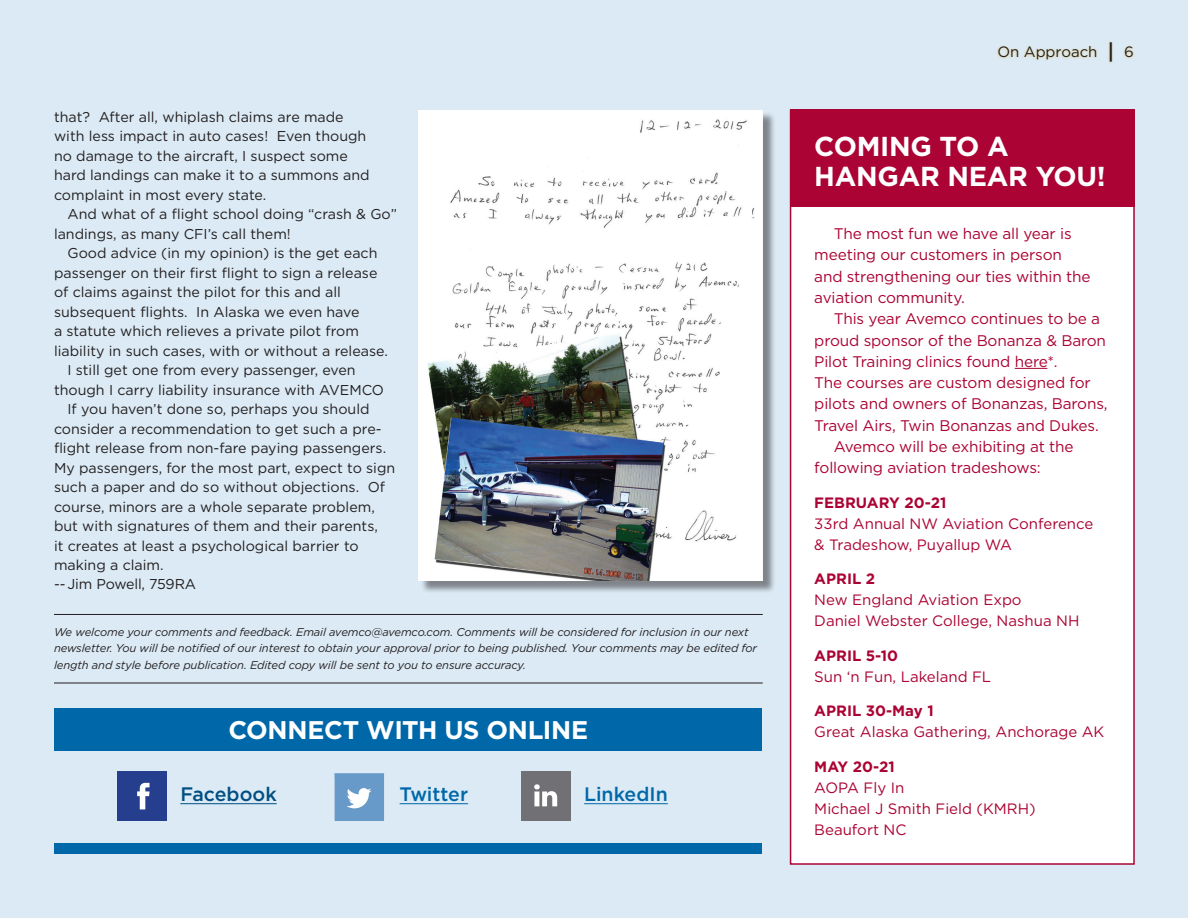
<style>
.page{position:relative;width:1188px;height:918px;background:#dbeaf5}
.page>*{position:absolute;margin:0;border:0;box-sizing:border-box;transform-origin:0 0}
.t1{font:700 27.3px/30px "Gotham";letter-spacing:-.01em;color:#fff}
.t2{font:700 25.5px "Gotham";letter-spacing:-.01em;color:#fff}
.t3{font:500 19.5px "Gotham";letter-spacing:-.005em;color:#0068a9}
.t4{font:500 19.5px "Gotham";color:#004e82}
.t5{font:15.3px/21.3px "Gotham";letter-spacing:-.01em;color:#ab0333}
.t6{font:15px/21px "Gotham";color:#ab0333}
.t7{font:700 15px "Gotham";color:#ab0333}
.t8{font:15px "Gotham";color:#231f20}
.t9{font:14.25px/19.5px "Gotham";color:#231f20}
.t10{font:italic 11.25px/16.5px "Gotham";letter-spacing:-.01em;color:#231f20}
.s1{font-weight:500;font-size:21px}
</style>
<div class="page">
<hr style="left:54px;top:614px;width:709px;height:1px;background:#231f20">
<hr style="left:54px;top:683px;width:709px;height:1px;background:#231f20">
<div style="left:996px;top:40px;width:139px;height:24px;background:#fcb814;opacity:.52"></div>
<div style="left:55px;top:844px;width:707px;height:10px;background:#0068a9"></div>
<div style="left:55px;top:708px;width:707px;height:42px;background:#0068a9"></div>
<div style="left:420px;top:112px;width:356px;height:482px;background:#231f20;opacity:.5"></div>
<img style="left:419px;top:110px;width:344px;height:471px">
<div style="left:790px;top:109px;width:345px;height:756px;background:#fff;border:2px solid #ab0333"></div>
<div style="left:790px;top:109px;width:345px;height:98px;background:#ab0333"></div>
<hr style="left:1015px;top:368px;width:32px;height:1px;background:#ab0333">
<div style="left:521px;top:771px;width:50px;height:50px;background:#717074"></div>
<svg style="left:534px;top:784px;width:23px;height:22px"></svg>
<div style="left:118px;top:771px;width:49px;height:50px;background:#253f8e"></div>
<svg style="left:137px;top:783px;width:13px;height:26px"></svg>
<hr style="left:400px;top:803px;width:68px;height:1px;background:#0068a9">
<hr style="left:584px;top:803px;width:84px;height:1px;background:#0068a9">
<svg style="left:334px;top:773px;width:50px;height:48px;background:#7ca8cf"></svg>
<hr style="left:180px;top:803px;width:97px;height:1px;background:#004e82">
<p class="t9" style="left:54px;top:107px;width:317px">that? After all, whiplash claims are made with less impact in auto cases! Even though no damage to the aircraft, I suspect some hard landings can make it to a summons and complaint in most every state.</p>
<p class="t9" style="left:54px;top:204px;width:345px;text-indent:13px">And what of a flight school doing “crash &amp; Go” landings, as many CFI’s call them!</p>
<p class="t9" style="left:67px;top:243px;width:312px">Good advice (in my opinion) is the get each</p>
<p class="t9" style="left:54px;top:262px;width:325px">passenger on their first flight to sign a release</p>
<p class="t9" style="left:54px;top:282px;width:288px">of claims against the pilot for this and all</p>
<p class="t9" style="left:54px;top:301px;width:307px">subsequent flights. In Alaska we even have</p>
<p class="t9" style="left:54px;top:321px;width:306px">a statute which relieves a private pilot from</p>
<p class="t9" style="left:54px;top:340px;width:335px">liability in such cases, with or without a release.</p>
<p class="t9" style="left:67px;top:360px;width:290px">I still get one from every passenger, even</p>
<p class="t9" style="left:54px;top:379px;width:332px">though I carry liability insurance with AVEMCO</p>
<p class="t9" style="left:67px;top:399px;width:304px">If you haven’t done so, perhaps you should</p>
<p class="t9" style="left:54px;top:418px;width:329px">consider a recommendation to get such a pre-</p>
<p class="t9" style="left:54px;top:438px;width:334px">flight release from non-fare paying passengers.</p>
<p class="t9" style="left:54px;top:457px;width:343px">My passengers, for the most part, expect to sign</p>
<p class="t9" style="left:54px;top:477px;width:333px">such a paper and do so without objections. Of</p>
<p class="t9" style="left:54px;top:496px;width:322px">course, minors are a whole separate problem,</p>
<p class="t9" style="left:54px;top:516px;width:325px">but with signatures of them and their parents,</p>
<p class="t9" style="left:54px;top:535px;width:306px">it creates at least a psychological barrier to</p>
<p class="t9" style="left:54px;top:555px;width:111px">making a claim.</p>
<p class="t9" style="left:54px;top:574px;width:144px">-- Jim Powell, 759RA</p>
<p class="t10" style="left:54px;top:623px;width:705px">We welcome your comments and feedback. Email avemco@avemco.com. Comments will be considered for inclusion in our next newsletter. You will be notified of our interest to obtain your approval prior to being published. Your comments may be edited for length and style before publication. Edited copy will be sent to you to ensure accuracy.</p>
<h2 class="t2" style="left:228px;top:713px;width:361px">CONNECT WITH US ONLINE</h2>
<h3 class="t4" style="left:180px;top:781px;width:98px">Facebook</h3>
<h3 class="t3" style="left:400px;top:781px;width:70px">Twitter</h3>
<h3 class="t3" style="left:584px;top:781px;width:85px">LinkedIn</h3>
<p class="t8" style="left:997px;top:42px;width:138px">On Approach <span class="s1">|</span> 6</p>
<h1 class="t1" style="left:814px;top:131px;width:293px">COMING TO A<br>HANGAR NEAR YOU!</h1>
<p class="t5" style="left:814px;top:223px;width:278px;text-indent:19px">The most fun we have all year is meeting our customers in person and strengthening our ties within the aviation community.</p>
<p class="t5" style="left:834px;top:308px;width:268px">This year Avemco continues to be a</p>
<p class="t5" style="left:814px;top:329px;width:293px">proud sponsor of the Bonanza &amp; Baron</p>
<p class="t5" style="left:814px;top:350px;width:245px">Pilot Training clinics found here*.</p>
<p class="t5" style="left:814px;top:372px;width:278px">The courses are custom designed for</p>
<p class="t5" style="left:814px;top:393px;width:295px">pilots and owners of Bonanzas, Barons,</p>
<p class="t5" style="left:814px;top:414px;width:286px">Travel Airs, Twin Bonanzas and Dukes.</p>
<p class="t5" style="left:834px;top:436px;width:241px">Avemco will be exhibiting at the</p>
<p class="t5" style="left:814px;top:457px;width:228px">following aviation tradeshows:</p>
<p class="t7" style="left:814px;top:493px;width:134px">FEBRUARY 20-21</p>
<p class="t6" style="left:814px;top:513px;width:281px">33rd Annual NW Aviation Conference &amp; Tradeshow, Puyallup WA</p>
<p class="t7" style="left:814px;top:569px;width:62px">APRIL 2</p>
<p class="t6" style="left:814px;top:589px;width:267px">New England Aviation Expo<br>Daniel Webster College, Nashua NH</p>
<p class="t7" style="left:814px;top:646px;width:85px">APRIL 5-10</p>
<p class="t6" style="left:814px;top:666px;width:178px">Sun ‘n Fun, Lakeland FL</p>
<p class="t7" style="left:814px;top:701px;width:121px">APRIL 30-May 1</p>
<p class="t6" style="left:814px;top:721px;width:292px">Great Alaska Gathering, Anchorage AK</p>
<p class="t7" style="left:814px;top:757px;width:82px">MAY 20-21</p>
<p class="t6" style="left:814px;top:777px;width:223px">AOPA Fly In<br>Michael J Smith Field (KMRH)<br>Beaufort NC</p>
</div>
